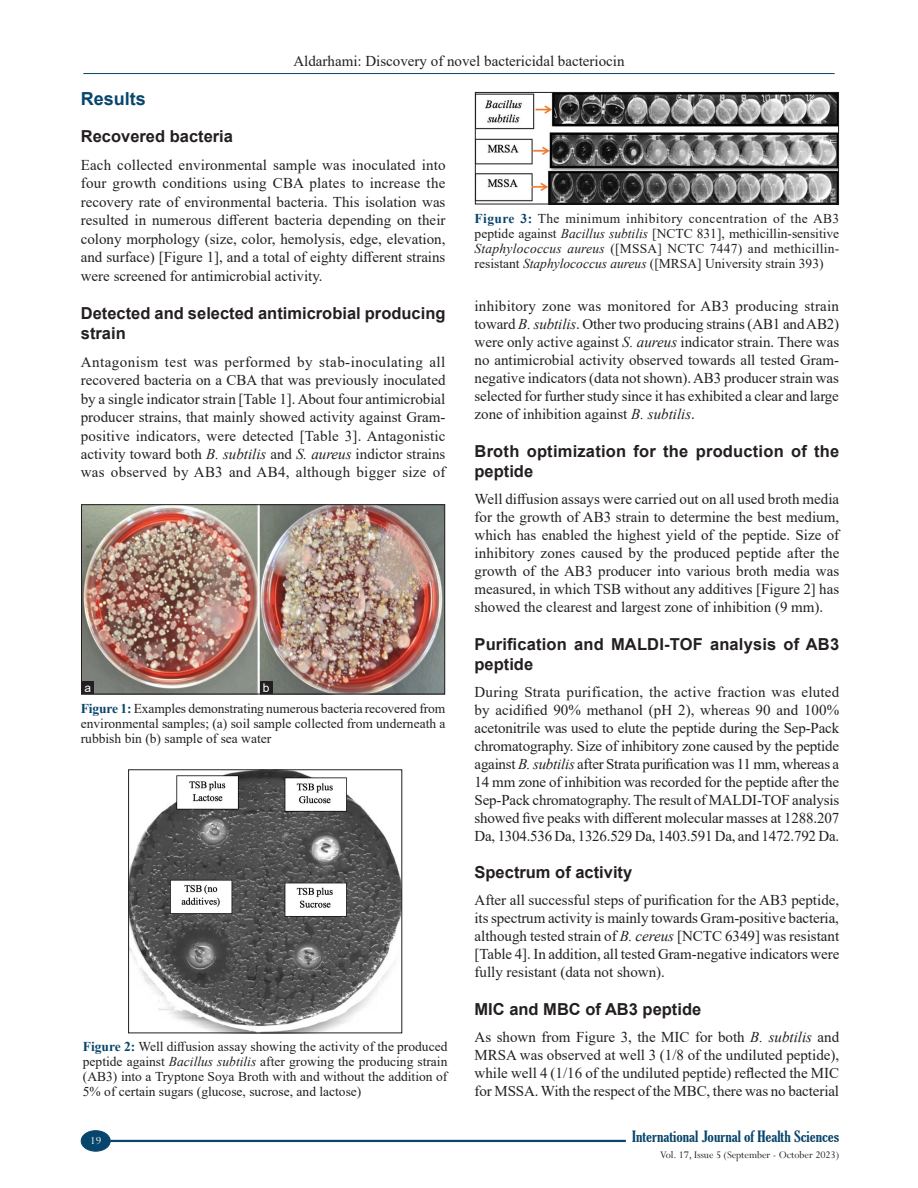
<style>
.page{position:relative;width:918px;height:1188px;background:#fff}
.page>*{position:absolute;margin:0;border:0;box-sizing:border-box;transform-origin:0 0}
.t1{font:700 18px "Helvetica";color:#08456c}
.H2_Above_h1{font:700 16.5px/19.8px "Helvetica";color:#231f20}
.TX{font:15px/18px "Times New Roman";color:#231f20;text-align:justify}
.t2{font:extra-condensed 15px "Gloucester";color:#08456c;scale:1.25 1}
.FGC{font:13.5px/15px "Times New Roman";color:#231f20;text-align:justify}
.t3{font:12px "Perpetua";color:#fff}
.LABEL{font:12px "Arial";color:#fff}
.t4{font:11.25px "Perpetua";letter-spacing:-.005em;color:#231f20}
.s1{font-style:italic}
.s2{font-weight:700;color:#08456c}
</style>
<div class="page">
<hr style="left:83px;top:73px;width:752px;height:1px;background:#08456c">
<hr style="left:110px;top:1140px;width:516px;height:2px;background:#08456c">
<div style="left:81px;top:1131px;width:29px;height:20px;background:#08456c;border-radius:50%"></div>
<div style="left:81px;top:1130px;width:30px;height:22px;border:1px solid #08456c;border-radius:50%"></div>
<img style="left:477px;top:94px;width:360px;height:108px">
<div style="left:475px;top:92px;width:364px;height:112px;border:1px solid #231f20"></div>
<img style="left:130px;top:772px;width:270px;height:259px">
<div style="left:128px;top:770px;width:274px;height:263px;border:1px solid #231f20"></div>
<img style="left:83px;top:506px;width:360px;height:186px">
<div style="left:81px;top:504px;width:364px;height:190px;border:1px solid #231f20"></div>
<div style="left:81px;top:681px;width:13px;height:13px;background:#231f20"></div>
<div style="left:260px;top:681px;width:13px;height:13px;background:#231f20"></div>
<p class="TX" style="left:293px;top:51px;width:333px">Aldarhami: Discovery of novel bactericidal bacteriocin</p>
<h1 class="t1" style="left:81px;top:86px;width:67px">Results</h1>
<p class="H2_Above_h1" style="left:81px;top:127px;width:154px">Recovered bacteria</p>
<p class="TX" style="left:81px;top:155px;width:366px;line-height:18.5px">Each collected environmental sample was inoculated into four growth conditions using CBA plates to increase the recovery rate of environmental bacteria. This isolation was resulted in numerous different bacteria depending on their colony morphology (size, color, hemolysis, edge, elevation, and surface) [Figure 1], and a total of eighty different strains were screened for antimicrobial activity.</p>
<h2 class="H2_Above_h1" style="left:81px;top:303px;width:366px;line-height:20.2px">Detected and selected antimicrobial producing strain</h2>
<p class="TX" style="left:81px;top:352px;width:366px;line-height:18.5px">Antagonism test was performed by stab-inoculating all recovered bacteria on a CBA that was previously inoculated by a single indicator strain [Table 1]. About four antimicrobial producer strains, that mainly showed activity against Gram&shy;positive indicators, were detected [Table 3]. Antagonistic activity toward both <span class="s1">B. subtilis</span> and <span class="s1">S. aureus</span> indictor strains was observed by AB3 and AB4, although bigger size of</p>
<p class="LABEL" style="left:84px;top:680px;width:8px">a</p>
<p class="LABEL" style="left:263px;top:679px;width:8px">b</p>
<p class="FGC" style="left:81px;top:700px;width:366px"><span class="s2">Figure 1:</span> Examples demonstrating numerous bacteria recovered from environmental samples; (a) soil sample collected from underneath a rubbish bin (b) sample of sea water</p>
<p class="FGC" style="left:83px;top:1039px;width:366px"><span class="s2">Figure 2:</span> Well diffusion assay showing the activity of the produced peptide against <span class="s1">Bacillus subtilis</span> after growing the producing strain (AB3) into a Tryptone Soya Broth with and without the addition of 5% of certain sugars (glucose, sucrose, and lactose)</p>
<p class="FGC" style="left:475px;top:210px;width:366px"><span class="s2">Figure 3:</span> The minimum inhibitory concentration of the AB3 peptide against <span class="s1">Bacillus subtilis</span> [NCTC 831], methicillin-sensitive <span class="s1">Staphylococcus aureus</span> ([MSSA] NCTC 7447) and methicillin&shy;resistant <span class="s1">Staphylococcus aureus</span> ([MRSA] University strain 393)</p>
<p class="TX" style="left:475px;top:297px;width:366px">inhibitory zone was monitored for AB3 producing strain toward <span class="s1">B. subtilis</span>. Other two producing strains (AB1 and AB2) were only active against <span class="s1">S. aureus</span> indicator strain. There was no antimicrobial activity observed towards all tested Gram&shy;negative indicators (data not shown). AB3 producer strain was selected for further study since it has exhibited a clear and large zone of inhibition against <span class="s1">B. subtilis</span>.</p>
<h2 class="H2_Above_h1" style="left:475px;top:442px;width:366px">Broth optimization for the production of the peptide</h2>
<p class="TX" style="left:475px;top:489px;width:366px">Well diffusion assays were carried out on all used broth media for the growth of AB3 strain to determine the best medium, which has enabled the highest yield of the peptide. Size of inhibitory zones caused by the produced peptide after the growth of the AB3 producer into various broth media was measured, in which TSB without any additives [Figure 2] has showed the clearest and largest zone of inhibition (9 mm).</p>
<h2 class="H2_Above_h1" style="left:475px;top:634px;width:366px">Purification and MALDI-TOF analysis of AB3 peptide</h2>
<p class="TX" style="left:475px;top:682px;width:366px">During Strata purification, the active fraction was eluted by acidified 90% methanol (pH 2), whereas 90 and 100% acetonitrile was used to elute the peptide during the Sep-Pack chromatography. Size of inhibitory zone caused by the peptide against <span class="s1">B. subtilis</span> after Strata purification was 11 mm, whereas a 14 mm zone of inhibition was recorded for the peptide after the Sep-Pack chromatography. The result of MALDI-TOF analysis showed five peaks with different molecular masses at 1288.207<br>Da, 1304.536 Da, 1326.529 Da, 1403.591 Da, and 1472.792 Da.</p>
<h2 class="H2_Above_h1" style="left:475px;top:863px;width:159px">Spectrum of activity</h2>
<p class="TX" style="left:475px;top:891px;width:366px">After all successful steps of purification for the AB3 peptide, its spectrum activity is mainly towards Gram-positive bacteria, although tested strain of <span class="s1">B. cereus</span> [NCTC 6349] was resistant [Table 4]. In addition, all tested Gram-negative indicators were fully resistant (data not shown).</p>
<h2 class="H2_Above_h1" style="left:475px;top:1000px;width:228px">MIC and MBC of AB3 peptide</h2>
<p class="TX" style="left:475px;top:1028px;width:366px">As shown from Figure 3, the MIC for both <span class="s1">B. subtilis</span> and MRSA was observed at well 3 (1/8 of the undiluted peptide), while well 4 (1/16 of the undiluted peptide) reflected the MIC for MSSA. With the respect of the MBC, there was no bacterial</p>
<p class="t3" style="left:90px;top:1133px;width:12px">19</p>
<p class="t2" style="left:632px;top:1128px;width:167px">International Journal of Health Sciences</p>
<p class="t4" style="left:660px;top:1148px;width:180px">Vol. 17, Issue 5 (September - October 2023)</p>
</div>
